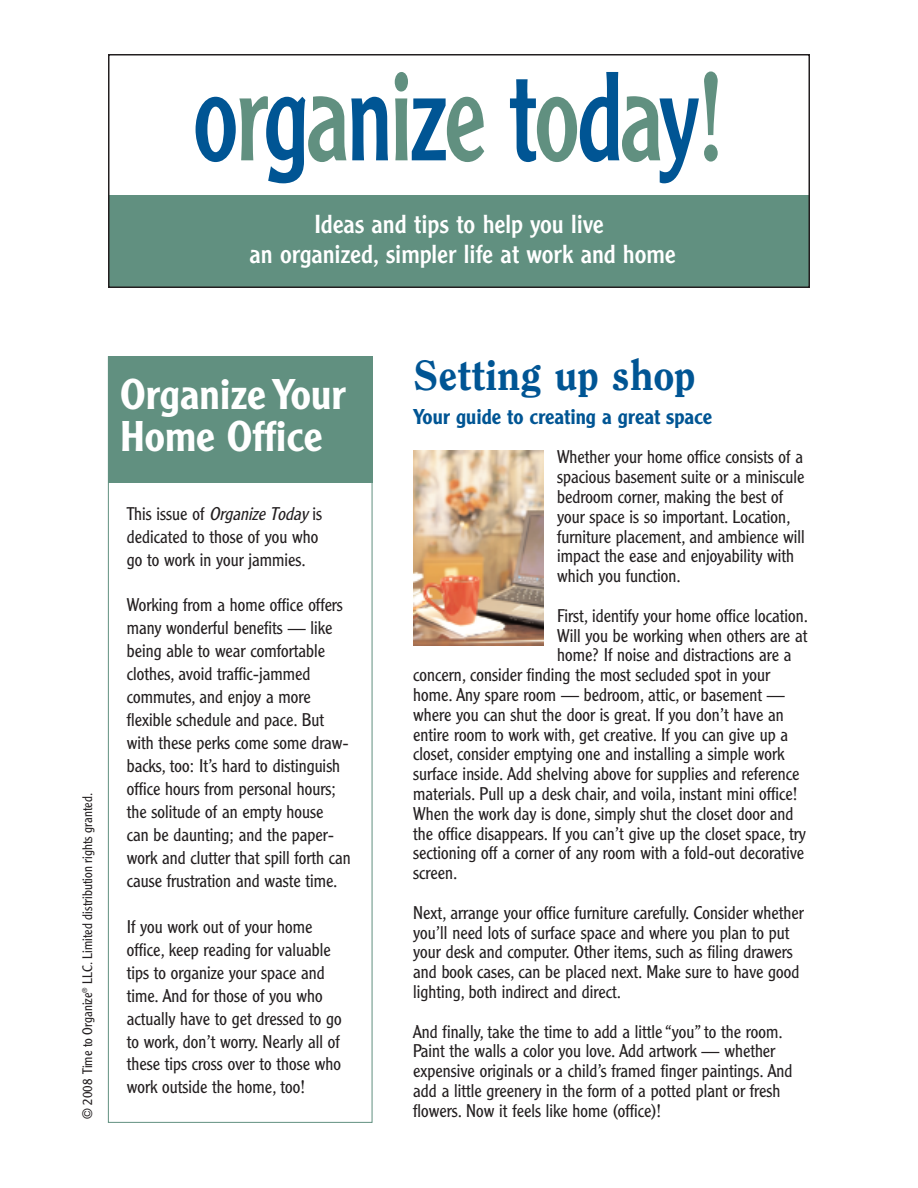
<style>
.page{position:relative;width:918px;height:1188px;background:#fff}
.page>*{position:absolute;margin:0;border:0;box-sizing:border-box;transform-origin:0 0}
.t1{font:123.75px "Clearface Gothic LH";letter-spacing:-.03em;color:#005594;scale:.8 1}
.t2{font:500 42px/42px "Clearface Gothic LH";color:#fff}
.t3{font:800 42px "Clearface";color:#005594}
.t4{font:25.5px/30.6px "Clearface Gothic LH";color:#fff;text-align:center}
.t5{font:500 21px "Clearface Gothic LH";color:#005594}
.t6{font:300 18px/23px "Clearface Gothic LH";color:#231f20}
.t7{font:300 13.5px "Clearface Gothic LH";color:#231f20}
.s1{color:#619080}
.s2{font-style:italic}
</style>
<div class="page">
<div style="left:108px;top:356px;width:264px;height:126px;background:#619080"></div>
<img style="left:413px;top:450px;width:131px;height:195px">
<div style="left:108px;top:195px;width:702px;height:93px;background:#619080"></div>
<div style="left:108px;top:54px;width:702px;height:234px;border:2px solid #231f20"></div>
<h1 class="t1" style="left:193px;top:72px;width:667px">o<span class="s1">r</span>g<span class="s1">a</span>n<span class="s1">i</span>z<span class="s1">e</span> t<span class="s1">o</span>d<span class="s1">a</span>y<span class="s1">!</span></h1>
<h3 class="t4" style="left:250px;top:211px;width:428px">Ideas and tips to help you live<br>an organized, simpler life at work and home</h3>
<p class="t7" style="left:82px;top:1119px;width:328px;rotate:-90deg">© 2008 Time to Organize<sup>®</sup> LLC. Limited distribution rights granted.</p>
<h2 class="t2" style="left:120px;top:378px;width:228px">Organize Your<br>Home Office</h2>
<p class="t6" style="left:127px;top:503px;width:197px">This issue of <span class="s2">Organize Today</span> is dedicated to those of you who go to work in your jammies.</p>
<p class="t6" style="left:127px;top:595px;width:226px">Working from a home office offers many wonderful benefits — like being able to wear comfortable clothes, avoid traffic-jammed commutes, and enjoy a more flexible schedule and pace. But with these perks come some draw&shy;backs, too: It’s hard to distinguish office hours from personal hours; the solitude of an empty house<br>can be daunting; and the paper&shy;work and clutter that spill forth can cause frustration and waste time.</p>
<p class="t6" style="left:127px;top:916px;width:217px">If you work out of your home office, keep reading for valuable tips to organize your space and time. And for those of you who actually have to get dressed to go to work, don’t worry. Nearly all of these tips cross over to those who work outside the home, too!</p>
<h2 class="t3" style="left:413px;top:358px;width:284px">Setting up shop</h2>
<p class="t5" style="left:413px;top:409px;width:300px">Your guide to creating a great space</p>
<p class="t6" style="left:557px;top:449px;width:249px;line-height:19.8px">Whether your home office consists of a spacious basement suite or a miniscule bedroom corner, making the best of your space is so important. Location, furniture placement, and ambience will impact the ease and enjoyability with which you function.</p>
<p class="t6" style="left:557px;top:605px;width:253px">First, identify your home office location.</p>
<p class="t6" style="left:557px;top:625px;width:252px">Will you be working when others are at</p>
<p class="t6" style="left:557px;top:645px;width:236px">home? If noise and distractions are a</p>
<p class="t6" style="left:413px;top:665px;width:358px">concern, consider finding the most secluded spot in your</p>
<p class="t6" style="left:413px;top:685px;width:373px">home. Any spare room — bedroom, attic, or basement —</p>
<p class="t6" style="left:413px;top:704px;width:372px">where you can shut the door is great. If you don’t have an</p>
<p class="t6" style="left:413px;top:724px;width:376px">entire room to work with, get creative. If you can give up a</p>
<p class="t6" style="left:413px;top:744px;width:373px">closet, consider emptying one and installing a simple work</p>
<p class="t6" style="left:413px;top:764px;width:388px">surface inside. Add shelving above for supplies and reference</p>
<p class="t6" style="left:413px;top:784px;width:386px">materials. Pull up a desk chair, and voila, instant mini office!</p>
<p class="t6" style="left:413px;top:803px;width:382px">When the work day is done, simply shut the closet door and</p>
<p class="t6" style="left:413px;top:823px;width:394px">the office disappears. If you can’t give up the closet space, try</p>
<p class="t6" style="left:413px;top:843px;width:393px">sectioning off a corner of any room with a fold-out decorative</p>
<p class="t6" style="left:413px;top:863px;width:46px">screen.</p>
<p class="t6" style="left:413px;top:904px;width:392px;line-height:19.8px">Next, arrange your office furniture carefully. Consider whether you’ll need lots of surface space and where you plan to put your desk and computer. Other items, such as filing drawers and book cases, can be placed next. Make sure to have good lighting, both indirect and direct.</p>
<p class="t6" style="left:413px;top:1023px;width:381px;line-height:19.8px">And finally, take the time to add a little “you” to the room.<br>Paint the walls a color you love. Add artwork — whether expensive originals or a child’s framed finger paintings. And add a little greenery in the form of a potted plant or fresh flowers. Now it feels like home (office)!</p>
</div>
